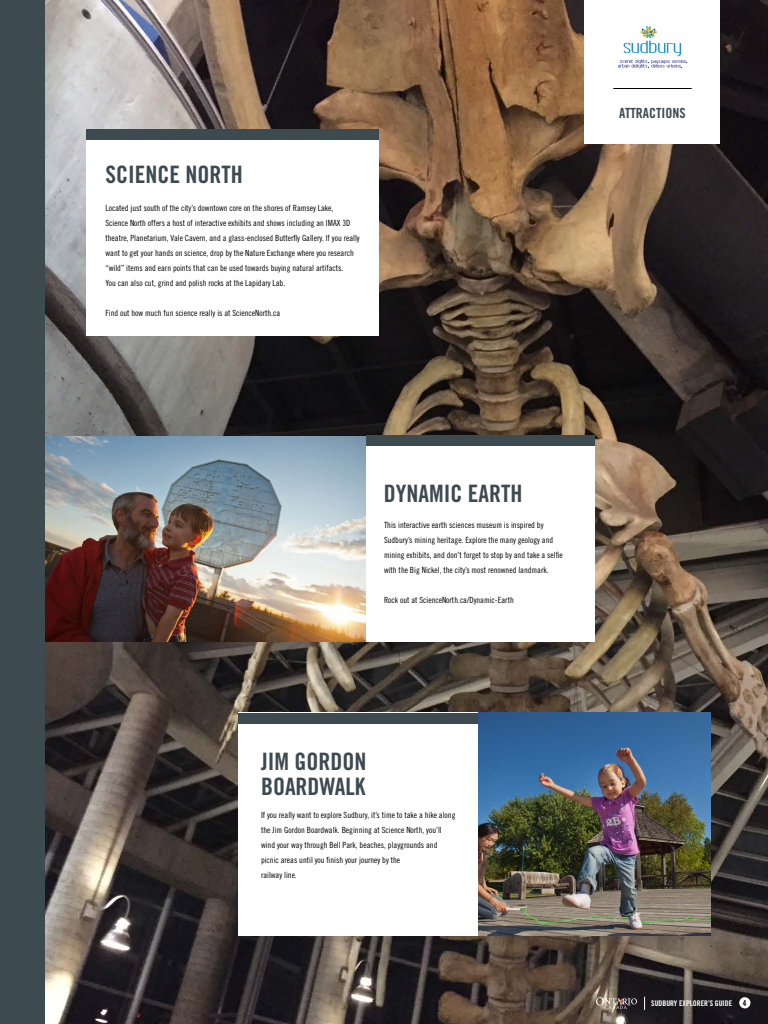
<style>
.page{position:relative;width:768px;height:1024px;background:#fff}
.page>*{position:absolute;margin:0;border:0;box-sizing:border-box;transform-origin:0 0}
.t1{font:24px/25px "Trade Gothic LT Std Bd Cn 20";color:#3d4a50}
.t2{font:14px "Trade Gothic LT Std Bd Cn 20";color:#3d4a50}
.t3{font:8.5px/15px "Trade Gothic LT Std Cn 18";color:#000}
.t4{font:8.25px "Trade Gothic LT Std Bd Cn 20";color:#000}
.t5{font:7.75px "Trade Gothic LT Std Bd Cn 20";color:#fff}
</style>
<div class="page">
<img style="left:45px;top:0;width:723px;height:1024px">
<img style="left:45px;top:437px;width:321px;height:205px">
<img style="left:478px;top:713px;width:232px;height:223px">
<div style="left:584px;top:0;width:136px;height:144px;background:#fff"></div>
<svg style="left:618px;top:26px;width:69px;height:42px"></svg>
<hr style="left:613px;top:88px;width:79px;height:1px;background:#000">
<div style="left:0;top:0;width:45px;height:1024px;background:#3d4a50"></div>
<div style="left:86px;top:129px;width:294px;height:207px;background:#fff"></div>
<div style="left:366px;top:436px;width:229px;height:206px;background:#fff"></div>
<div style="left:238px;top:713px;width:240px;height:223px;background:#fff"></div>
<div style="left:86px;top:129px;width:294px;height:11px;background:#3d4a50"></div>
<div style="left:366px;top:436px;width:229px;height:10px;background:#3d4a50"></div>
<div style="left:238px;top:713px;width:240px;height:11px;background:#3d4a50"></div>
<div style="left:739px;top:997px;width:11px;height:11px;background:#fff;border-radius:50%"></div>
<svg style="left:596px;top:997px;width:41px;height:12px"></svg>
<svg style="left:644px;top:997px;width:1px;height:13px"></svg>
<h1 class="t1" style="left:106px;top:161px;width:139px">SCIENCE NORTH</h1>
<p class="t3" style="left:106px;top:201px;width:256px">Located just south of the city’s downtown core on the shores of Ramsey Lake,<br>Science North offers a host of interactive exhibits and shows including an IMAX 3D theatre, Planetarium, Vale Cavern, and a glass-enclosed Butterfly Gallery. If you really want to get your hands on science, drop by the Nature Exchange where you research “wild” items and earn points that can be used towards buying natural artifacts.<br>You can also cut, grind and polish rocks at the Lapidary Lab.</p>
<p class="t3" style="left:106px;top:306px;width:176px">Find out how much fun science really is at ScienceNorth.ca</p>
<h2 class="t2" style="left:619px;top:104px;width:68px">ATTRACTIONS</h2>
<h1 class="t1" style="left:384px;top:481px;width:140px">DYNAMIC EARTH</h1>
<p class="t3" style="left:384px;top:518px;width:180px">This interactive earth sciences museum is inspired by Sudbury’s mining heritage. Explore the many geology and mining exhibits, and don’t forget to stop by and take a selfie with the Big Nickel, the city’s most renowned landmark.</p>
<p class="t3" style="left:384px;top:593px;width:131px">Rock out at ScienceNorth.ca/Dynamic-Earth</p>
<h1 class="t1" style="left:261px;top:749px;width:107px">JIM GORDON<br>BOARDWALK</h1>
<p class="t3" style="left:261px;top:808px;width:196px">If you really want to explore Sudbury, it’s time to take a hike along the Jim Gordon Boardwalk. Beginning at Science North, you’ll wind your way through Bell Park, beaches, playgrounds and picnic areas until you finish your journey by the<br>railway line.</p>
<p class="t5" style="left:651px;top:998px;width:82px">SUDBURY EXPLORER’S GUIDE</p>
<p class="t4" style="left:743px;top:998px;width:5px">4</p>
</div>
